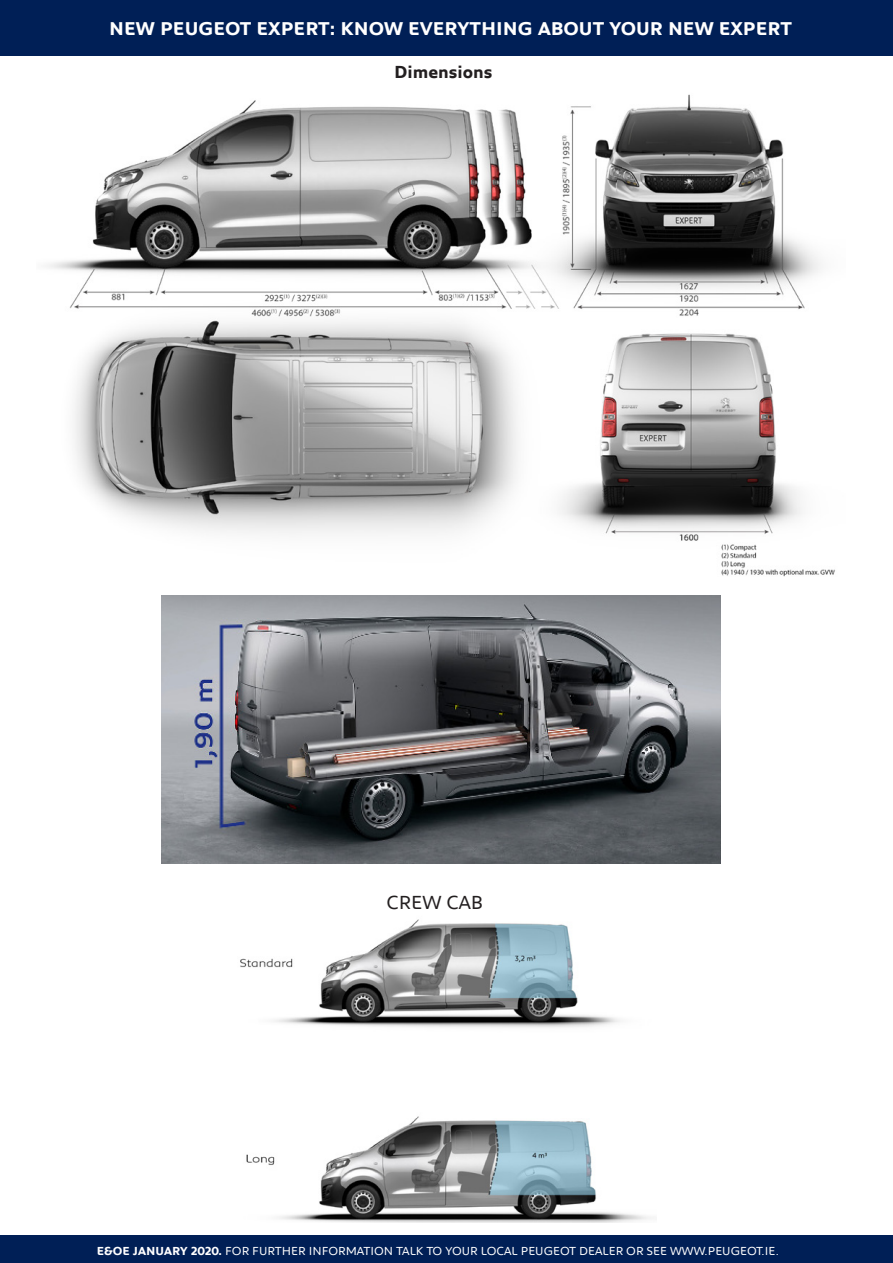
<style>
.page{position:relative;width:893px;height:1263px;background:#fff}
.page>*{position:absolute;margin:0;border:0;box-sizing:border-box;transform-origin:0 0}
.t1{font:19.5px "Peugeot";color:#231f20}
.t2{font:700 19.05px "Peugeot";color:#fff}
.t3{font:700 18px "Peugeot";color:#231f20}
.t4{font:12px "Peugeot";color:#fff}
.s1{font-weight:700}
</style>
<div class="page">
<div style="left:0;top:0;width:893px;height:55px;background:#001f56"></div>
<div style="left:0;top:1235px;width:893px;height:28px;background:#001f56"></div>
<img style="left:47px;top:94px;width:788px;height:483px">
<img style="left:240px;top:919px;width:411px;height:303px">
<img style="left:162px;top:595px;width:559px;height:268px">
<p class="t2" style="left:109px;top:15px;width:684px">NEW PEUGEOT EXPERT: KNOW EVERYTHING ABOUT YOUR NEW EXPERT</p>
<p class="t3" style="left:394px;top:60px;width:100px">Dimensions</p>
<p class="t1" style="left:386px;top:888px;width:98px">CREW CAB</p>
<p class="t4" style="left:97px;top:1243px;width:684px"><span class="s1">E&amp;OE JANUARY 2020.</span> FOR FURTHER INFORMATION TALK TO YOUR LOCAL PEUGEOT DEALER OR SEE WWW.PEUGEOT.IE.</p>
</div>
